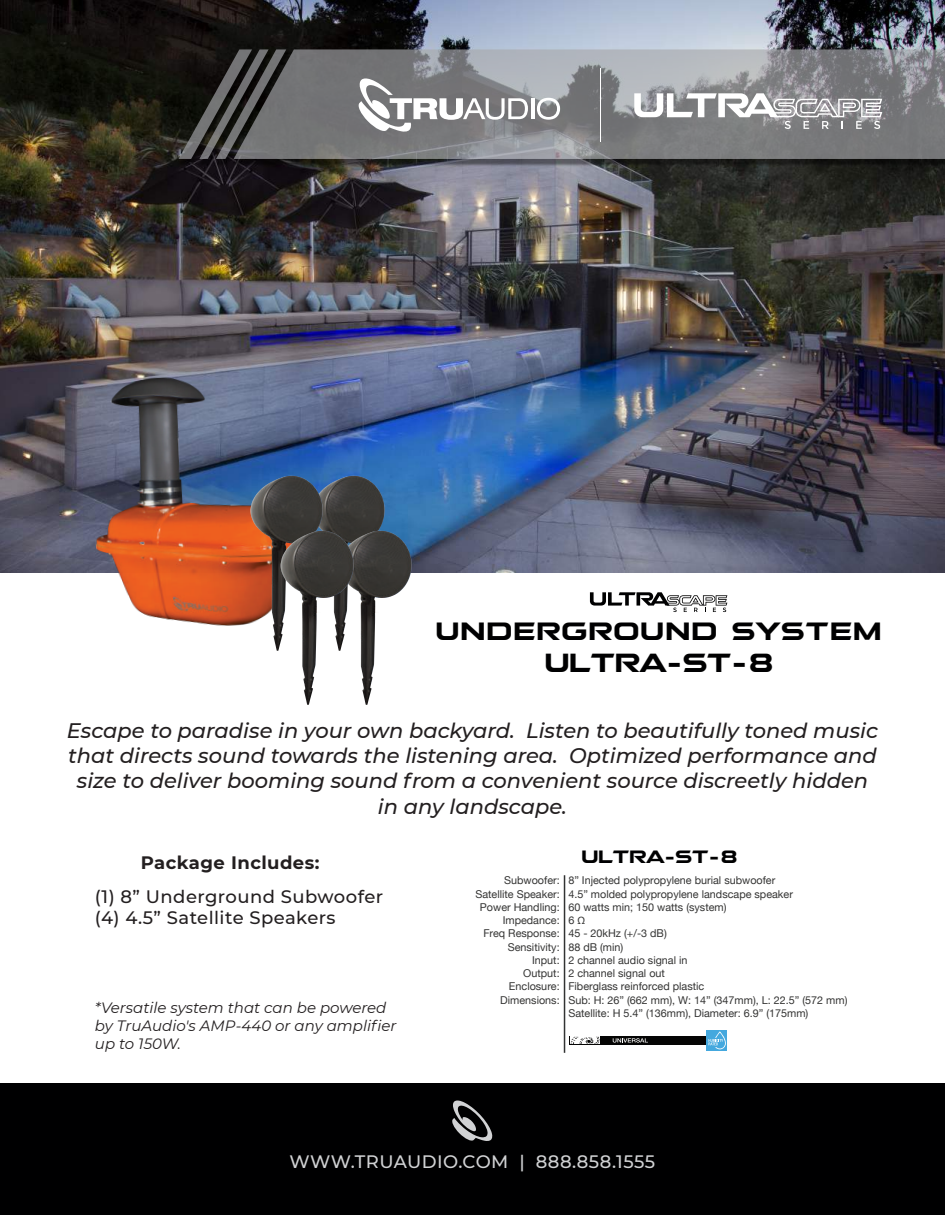
<style>
.page{position:relative;width:945px;height:1215px;background:#fff}
.page>*{position:absolute;margin:0;border:0;box-sizing:border-box;transform-origin:0 0}
.t1{font:700 29.7px "Qaranta";letter-spacing:-.05em;color:#000001}
.t2{font:700 28.35px "Qaranta";color:#000001}
.t3{font:italic 500 21px/25.2px "Montserrat";color:#231f20;text-align:center}
.t4{font:700 20.25px "Qaranta";letter-spacing:-.05em;color:#000001}
.t5{font:500 18px/21.6px "Montserrat";letter-spacing:.025em;color:#231f20}
.t6{font:500 18px "Montserrat";letter-spacing:.025em;color:#d1d2d4}
.t7{font:700 18px "Montserrat";letter-spacing:.025em;color:#231f20}
.t8{font:italic 15px/18px "Montserrat";color:#231f20}
.t9{font:10.8px/13.2px "Helvetica Neue";color:#343433}
.s1{font-family:"Myriad Pro"}
</style>
<div class="page">
<img style="left:0;top:0;width:945px;height:573px">
<img style="left:176px;top:51px;width:769px;height:117px">
<svg style="left:286px;top:49px;width:659px;height:110px;background:#87888c"></svg>
<svg style="left:178px;top:49px;width:108px;height:110px;background:#414140"></svg>
<hr style="left:531px;top:98px;width:3px;height:21px;background:#fff">
<svg style="left:537px;top:98px;width:23px;height:22px"></svg>
<svg style="left:357px;top:78px;width:171px;height:55px"></svg>
<img style="left:63px;top:353px;width:273px;height:273px">
<svg style="left:634px;top:93px;width:248px;height:36px"></svg>
<svg style="left:590px;top:592px;width:137px;height:20px"></svg>
<hr style="left:600px;top:68px;width:1px;height:74px;background:#fff">
<div style="left:0;top:1083px;width:945px;height:132px;background:#000001"></div>
<svg style="left:452px;top:1100px;width:41px;height:41px"></svg>
<div style="left:570px;top:1036px;width:142px;height:9px;background:#050504"></div>
<svg style="left:571px;top:1037px;width:29px;height:7px"></svg>
<svg style="left:613px;top:1038px;width:35px;height:5px"></svg>
<svg style="left:707px;top:1030px;width:20px;height:21px"></svg>
<svg style="left:709px;top:1031px;width:17px;height:18px"></svg>
<hr style="left:564px;top:875px;width:1px;height:178px;background:#323333">
<img style="left:332px;top:468px;width:62px;height:54px">
<img style="left:234px;top:468px;width:98px;height:158px">
<img style="left:362px;top:522px;width:59px;height:183px">
<img style="left:264px;top:522px;width:98px;height:183px">
<h2 class="t2" style="left:435px;top:613px;width:449px">UNDERGROUND SYSTEM</h2>
<h1 class="t1" style="left:544px;top:644px;width:232px">ULTRA-ST-8</h1>
<p class="t3" style="left:67px;top:717px;width:813px">Escape to paradise in your own backyard. Listen to beautifully toned music that directs sound towards the listening area. Optimized performance and size to deliver booming sound from a convenient source discreetly hidden in any landscape.</p>
<h3 class="t7" style="left:141px;top:850px;width:180px">Package Includes:</h3>
<h3 class="t5" style="left:95px;top:885px;width:290px">(1) 8” Underground Subwoofer (4) 4.5” Satellite Speakers</h3>
<h3 class="t4" style="left:581px;top:844px;width:159px">ULTRA-ST-8</h3>
<p class="t9" style="left:475px;top:875px;width:86px;text-align:right">Subwoofer:<br>Satellite Speaker:<br>Power Handling:<br>Impedance:<br>Freq Response:<br>Sensitivity:<br>Input:<br>Output:<br>Enclosure:<br>Dimensions:</p>
<p class="t9" style="left:568px;top:875px;width:281px">8” Injected polypropylene burial subwoofer<br>4.5” molded polypropylene landscape speaker<br>60 watts min; 150 watts (system)<br>6 <span class="s1">Ω<br></span>45 - 20kHz (+/-3 dB)<br>88 dB (min)<br>2 channel audio signal in<br>2 channel signal out<br>Fiberglass reinforced plastic<br>Sub: H: 26” (662 mm), W: 14” (347mm), L: 22.5” (572 mm)<br>Satellite: H 5.4” (136mm), Diameter: 6.9” (175mm)</p>
<h3 class="t8" style="left:95px;top:999px;width:303px">*Versatile system that can be powered by TruAudio's AMP-440 or any amplifier up to 150W.</h3>
<h3 class="t6" style="left:289px;top:1149px;width:367px">WWW.TRUAUDIO.COM | 888.858.1555</h3>
</div>
